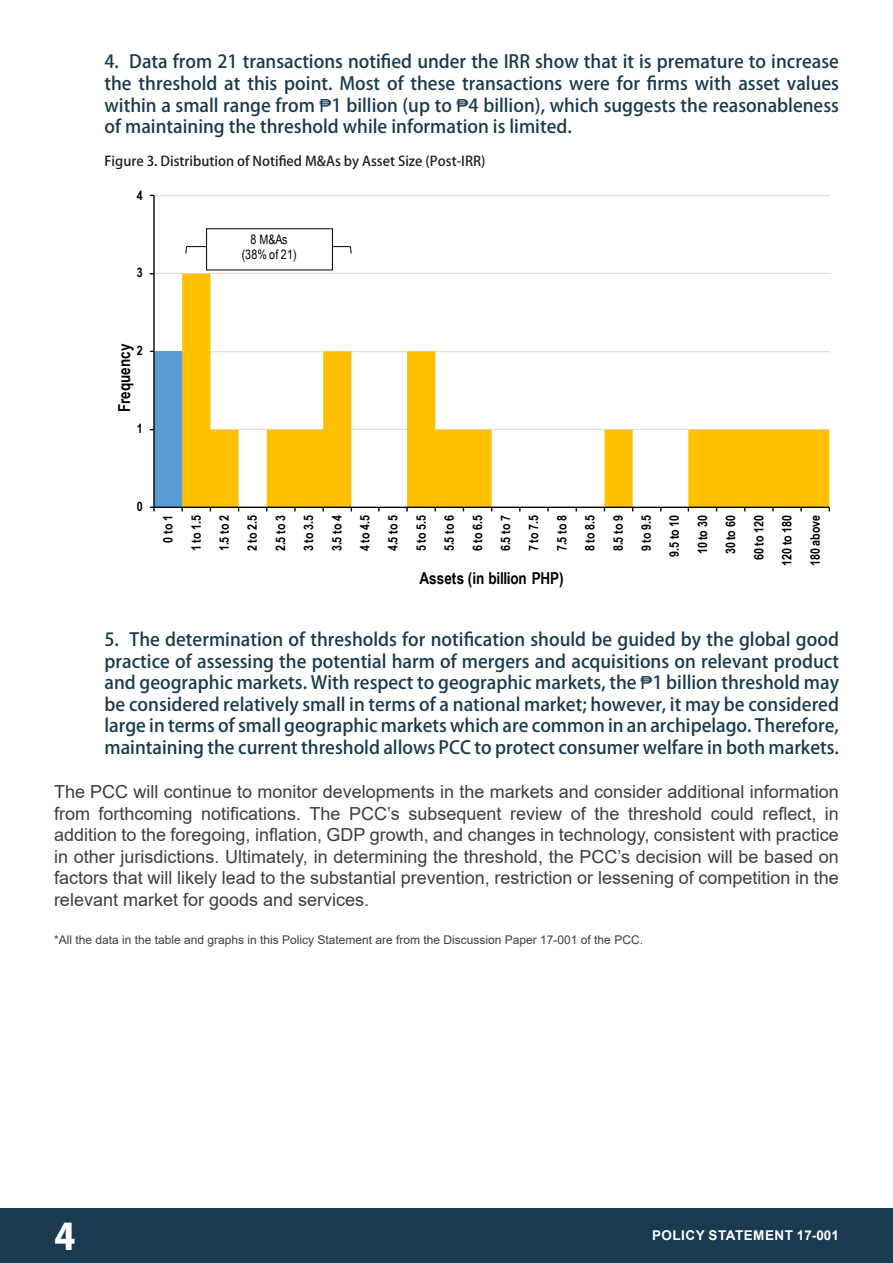
<style>
.page{position:relative;width:893px;height:1263px;background:#fff}
.page>*{position:absolute;margin:0;border:0;box-sizing:border-box;transform-origin:0 0}
.t1{font:800 36px "Koz Go Pr 6 N";color:#fff}
.t2{font:500 18px/21.6px "Koz Go Pr 6 N";color:#193a4f;text-align:justify}
.t3{font:18px/21.6px "Arial";color:#3e3e3f;text-align:justify}
.t4{font:700 16.5px "Arial Narrow";color:#000}
.t5{font:500 13.5px "Koz Go Pr 6 N";color:#231f20}
.t6{font:700 13.5px "Arial";letter-spacing:.035em;color:#fff}
.t7{font:700 13.05px/28.2px "Arial Narrow";letter-spacing:-.01em;color:#000;text-align:right}
.t8{font:13.05px/15.1px "Arial Narrow";letter-spacing:.02em;color:#000;text-align:center}
.t9{font:12px "Arial";color:#3e3e3f}
.s1{font-family:"Arial";font-weight:400}
</style>
<div class="page">
<div style="left:0;top:1208px;width:893px;height:55px;background:#193a4f"></div>
<hr style="left:154px;top:429px;width:676px;height:1px;background:#d9d9d9">
<hr style="left:154px;top:351px;width:676px;height:1px;background:#d9d9d9">
<hr style="left:154px;top:273px;width:676px;height:1px;background:#d9d9d9">
<hr style="left:154px;top:195px;width:676px;height:1px;background:#d9d9d9">
<div style="left:154px;top:351px;width:28px;height:156px;background:#5b9bd5"></div>
<svg style="left:182px;top:274px;width:647px;height:233px"></svg>
<hr style="left:153px;top:195px;width:2px;height:312px;background:#000">
<hr style="left:154px;top:507px;width:675px;height:1px;background:#000">
<svg style="left:185px;top:246px;width:167px;height:8px"></svg>
<div style="left:207px;top:229px;width:125px;height:41px;background:#fff"></div>
<p class="t2" style="left:105px;top:51px;width:736px">4. Data from 21 transactions notified under the IRR show that it is premature to increase the threshold at this point. Most of these transactions were for firms with asset values within a small range from <span class="s1">₱</span>1 billion (up to <span class="s1">₱</span>4 billion), which suggests the reasonableness of maintaining the threshold while information is limited.</p>
<p class="t5" style="left:105px;top:154px;width:382px">Figure 3. Distribution of Notified M&amp;As by Asset Size (Post-IRR)</p>
<p class="t7" style="left:137px;top:180px;width:7px">4</p>
<p class="t7" style="left:137px;top:258px;width:7px">3</p>
<p class="t4" style="left:112px;top:412px;width:70px;rotate:-90deg">Frequency</p>
<p class="t7" style="left:137px;top:336px;width:7px">2</p>
<p class="t7" style="left:137px;top:414px;width:7px">1</p>
<p class="t8" style="left:242px;top:232px;width:57px">8 M&amp;As (38% of 21)</p>
<p class="t7" style="left:137px;top:492px;width:7px">0</p>
<p class="t7" style="left:153px;top:566px;width:53px;rotate:-90deg">0 to 1<br>1 to 1.5<br>1.5 to 2<br>2 to 2.5<br>2.5 to 3<br>3 to 3.5<br>3.5 to 4<br>4 to 4.5<br>4.5 to 5<br>5 to 5.5<br>5.5 to 6<br>6 to 6.5<br>6.5 to 7<br>7 to 7.5<br>7.5 to 8<br>8 to 8.5<br>8.5 to 9<br>9 to 9.5<br>9.5 to 10<br>10 to 30<br>30 to 60<br>60 to 120<br>120 to 180<br>180 above</p>
<p class="t4" style="left:420px;top:566px;width:146px">Assets (in billion PHP)</p>
<p class="t2" style="left:105px;top:629px;width:736px">5. The determination of thresholds for notification should be guided by the global good practice of assessing the potential harm of mergers and acquisitions on relevant product and geographic markets. With respect to geographic markets, the <span class="s1">₱</span>1 billion threshold may be considered relatively small in terms of a national market; however, it may be considered large in terms of small geographic markets which are common in an archipelago. Therefore, maintaining the current threshold allows PCC to protect consumer welfare in both markets.</p>
<p class="t3" style="left:54px;top:781px;width:786px">The PCC will continue to monitor developments in the markets and consider additional information from forthcoming notifications. The PCC’s subsequent review of the threshold could reflect, in addition to the foregoing, inflation, GDP growth, and changes in technology, consistent with practice in other jurisdictions. Ultimately, in determining the threshold, the PCC’s decision will be based on factors that will likely lead to the substantial prevention, restriction or lessening of competition in the relevant market for goods and services.</p>
<p class="t9" style="left:54px;top:931px;width:590px">*All the data in the table and graphs in this Policy Statement are from the Discussion Paper 17-001 of the PCC.</p>
<h1 class="t1" style="left:54px;top:1216px;width:22px">4</h1>
<p class="t6" style="left:652px;top:1226px;width:188px">POLICY STATEMENT 17-001</p>
</div>
